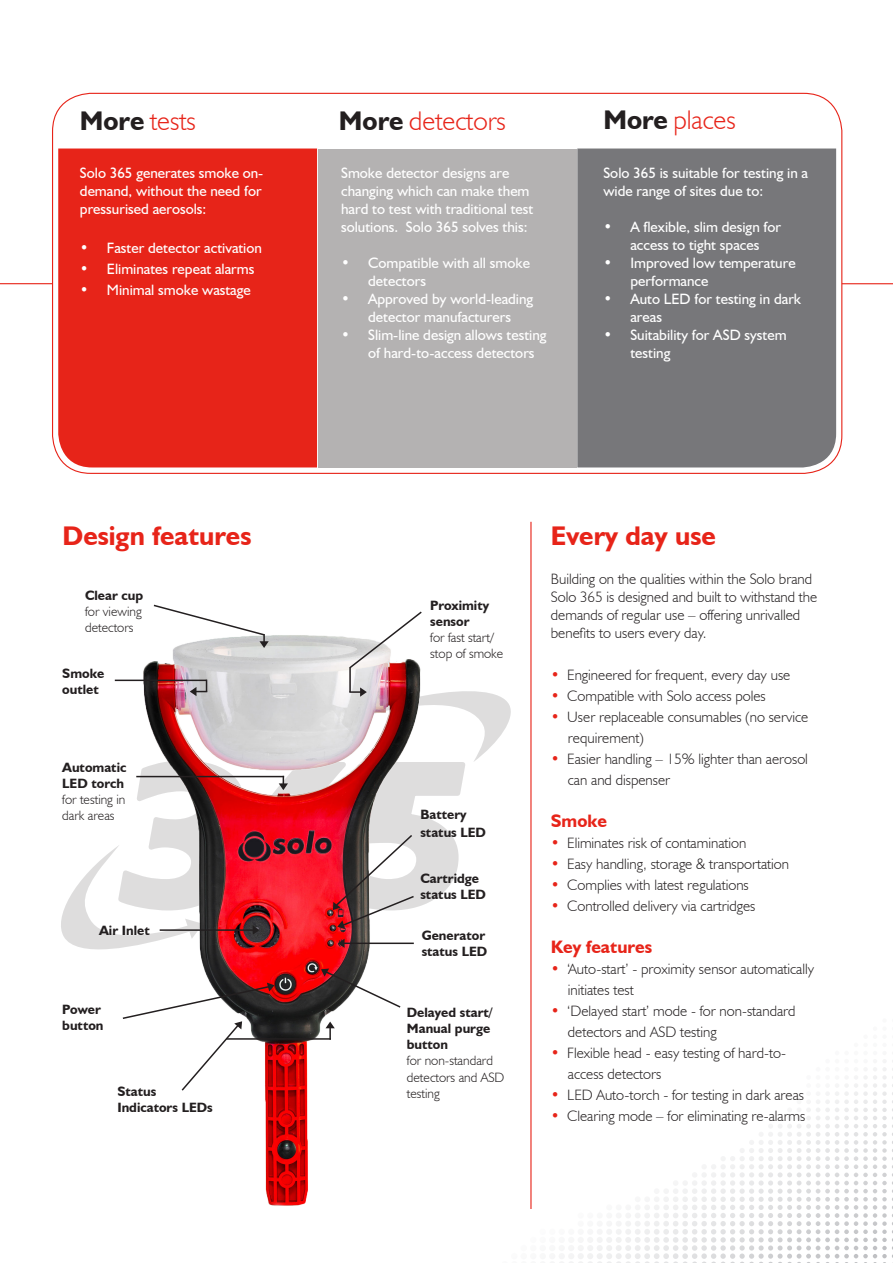
<style>
.page{position:relative;width:893px;height:1263px;background:#fff}
.page>*{position:absolute;margin:0;border:0;box-sizing:border-box;transform-origin:0 0}
.t1{font:300 27px "Humanist 521 BT";color:#e72419}
.t2{font:700 27px "Humanist 521 BT";color:#e72419}
.t3{font:700 18px "Humanist 521 BT";color:#e72419}
.t4{font:300 15px/18px "Humanist 521 BT";color:#231f20}
.t5{font:15px/18px "Humanist 521 BT";color:#fff}
.t6{font:700 13.5px/16.2px "Humanist 521 BT";color:#231f20}
.t7{font:300 13.5px/16.2px "Humanist 521 BT";color:#231f20}
.s1{font-weight:700;color:#231f20}
.s2{color:#e72419}
</style>
<div class="page">
<svg style="left:531px;top:1018px;width:362px;height:245px"></svg>
<hr style="left:0;top:283px;width:893px;height:1px;background:#e72419">
<div style="left:58px;top:149px;width:259px;height:318px;background:#e72419"></div>
<div style="left:577px;top:149px;width:259px;height:318px;background:#77777a"></div>
<div style="left:318px;top:149px;width:259px;height:318px;background:#b4b2b2"></div>
<hr style="left:530px;top:522px;width:1px;height:687px;background:#e72419">
<img style="left:131px;top:635px;width:290px;height:571px">
<hr style="left:226px;top:1038px;width:105px;height:2px;background:#231f20">
<svg style="left:152px;top:604px;width:117px;height:44px"></svg>
<hr style="left:349px;top:667px;width:2px;height:25px;background:#231f20">
<svg style="left:325px;top:1021px;width:10px;height:19px"></svg>
<svg style="left:122px;top:982px;width:153px;height:110px"></svg>
<svg style="left:320px;top:968px;width:82px;height:41px"></svg>
<svg style="left:61px;top:680px;width:450px;height:269px"></svg>
<svg style="left:348px;top:611px;width:74px;height:59px"></svg>
<p class="t1" style="left:80px;top:104px;width:118px"><span class="s1">More</span> tests</p>
<p class="t5" style="left:80px;top:163px;width:185px">Solo 365 generates smoke on-</p>
<p class="t5" style="left:80px;top:181px;width:183px">demand, without the need for pressurised aerosols:</p>
<p class="t5" style="left:80px;top:238px;width:184px">• Faster detector activation</p>
<p class="t5" style="left:80px;top:259px;width:176px">• Eliminates repeat alarms</p>
<p class="t5" style="left:80px;top:280px;width:172px">• Minimal smoke wastage</p>
<p class="t1" style="left:339px;top:104px;width:168px"><span class="s1">More</span> detectors</p>
<p class="t1" style="left:603px;top:104px;width:134px"><span class="s1">More</span> places</p>
<p class="t5" style="left:341px;top:163px;width:170px">Smoke detector designs are</p>
<p class="t5" style="left:341px;top:181px;width:194px">changing which can make them hard to test with traditional test solutions. Solo 365 solves this:</p>
<p class="t5" style="left:368px;top:253px;width:163px;text-indent:-27px">• Compatible with all smoke detectors</p>
<p class="t5" style="left:341px;top:289px;width:194px;text-align:center">• Approved by world-leading detector manufacturers</p>
<p class="t5" style="left:368px;top:325px;width:180px;text-indent:-27px">• Slim-line design allows testing of hard-to-access detectors</p>
<p class="t5" style="left:603px;top:163px;width:206px">Solo 365 is suitable for testing in a wide range of sites due to:</p>
<p class="t5" style="left:603px;top:217px;width:179px;text-align:center">• A flexible, slim design for access to tight spaces</p>
<p class="t5" style="left:630px;top:253px;width:167px;text-indent:-27px">• Improved low temperature performance</p>
<p class="t5" style="left:630px;top:289px;width:172px;text-indent:-27px">• Auto LED for testing in dark areas</p>
<p class="t5" style="left:630px;top:325px;width:158px;text-indent:-27px">• Suitability for ASD system testing</p>
<p class="t2" style="left:63px;top:519px;width:190px">Design features</p>
<p class="t2" style="left:551px;top:519px;width:166px">Every day use</p>
<p class="t6" style="left:85px;top:586px;width:60px">Clear cup</p>
<p class="t7" style="left:85px;top:603px;width:58px">for viewing detectors</p>
<p class="t6" style="left:62px;top:664px;width:44px">Smoke outlet</p>
<p class="t6" style="left:62px;top:759px;width:66px">Automatic<br>LED torch</p>
<p class="t7" style="left:62px;top:791px;width:64px">for testing in dark areas</p>
<p class="t6" style="left:99px;top:921px;width:52px">Air Inlet</p>
<p class="t6" style="left:62px;top:1001px;width:40px">Power</p>
<p class="t6" style="left:62px;top:1017px;width:43px">button</p>
<p class="t6" style="left:117px;top:1082px;width:40px">Status</p>
<p class="t6" style="left:117px;top:1099px;width:97px">Indicators LEDs</p>
<p class="t6" style="left:430px;top:596px;width:60px">Proximity sensor</p>
<p class="t7" style="left:430px;top:629px;width:75px">for fast start/ stop of smoke</p>
<p class="t6" style="left:420px;top:806px;width:48px">Battery</p>
<p class="t6" style="left:420px;top:824px;width:67px">status LED</p>
<p class="t6" style="left:420px;top:870px;width:67px">Cartridge status LED</p>
<p class="t6" style="left:422px;top:926px;width:67px">Generator status LED</p>
<p class="t6" style="left:407px;top:1004px;width:87px">Delayed start/<br>Manual purge</p>
<p class="t6" style="left:407px;top:1036px;width:43px">button</p>
<p class="t7" style="left:407px;top:1052px;width:99px">for non-standard detectors and ASD testing</p>
<p class="t4" style="left:551px;top:569px;width:268px">Building on the qualities within the Solo brand<br>Solo 365 is designed and built to withstand the demands of regular use – offering unrivalled</p>
<p class="t4" style="left:551px;top:623px;width:157px">benefits to users every day.</p>
<p class="t4" style="left:551px;top:665px;width:241px"><span class="s2">•</span> Engineered for frequent, every day use</p>
<p class="t4" style="left:551px;top:686px;width:216px"><span class="s2">•</span> Compatible with Solo access poles</p>
<p class="t4" style="left:551px;top:707px;width:259px"><span class="s2">•</span> User replaceable consumables (no service</p>
<p class="t4" style="left:568px;top:728px;width:77px">requirement)</p>
<p class="t4" style="left:551px;top:749px;width:259px"><span class="s2">•</span> Easier handling – 15% lighter than aerosol</p>
<p class="t4" style="left:568px;top:770px;width:104px">can and dispenser</p>
<p class="t3" style="left:551px;top:809px;width:58px">Smoke</p>
<p class="t4" style="left:551px;top:833px;width:197px"><span class="s2">•</span> Eliminates risk of contamination</p>
<p class="t4" style="left:551px;top:854px;width:240px"><span class="s2">•</span> Easy handling, storage &amp; transportation</p>
<p class="t4" style="left:551px;top:875px;width:199px"><span class="s2">•</span> Complies with latest regulations</p>
<p class="t4" style="left:551px;top:896px;width:206px"><span class="s2">•</span> Controlled delivery via cartridges</p>
<p class="t3" style="left:551px;top:935px;width:103px">Key features</p>
<p class="t4" style="left:551px;top:959px;width:265px"><span class="s2">•</span> ‘Auto-start’ - proximity sensor automatically</p>
<p class="t4" style="left:568px;top:980px;width:67px">initiates test</p>
<p class="t4" style="left:551px;top:1001px;width:246px"><span class="s2">•</span> ‘Delayed start’ mode - for non-standard</p>
<p class="t4" style="left:568px;top:1022px;width:150px">detectors and ASD testing</p>
<p class="t4" style="left:551px;top:1043px;width:237px"><span class="s2">•</span> Flexible head - easy testing of hard-to-</p>
<p class="t4" style="left:568px;top:1064px;width:95px">access detectors</p>
<p class="t4" style="left:551px;top:1085px;width:255px"><span class="s2">•</span> LED Auto-torch - for testing in dark areas</p>
<p class="t4" style="left:551px;top:1106px;width:256px"><span class="s2">•</span> Clearing mode – for eliminating re-alarms</p>
</div>
